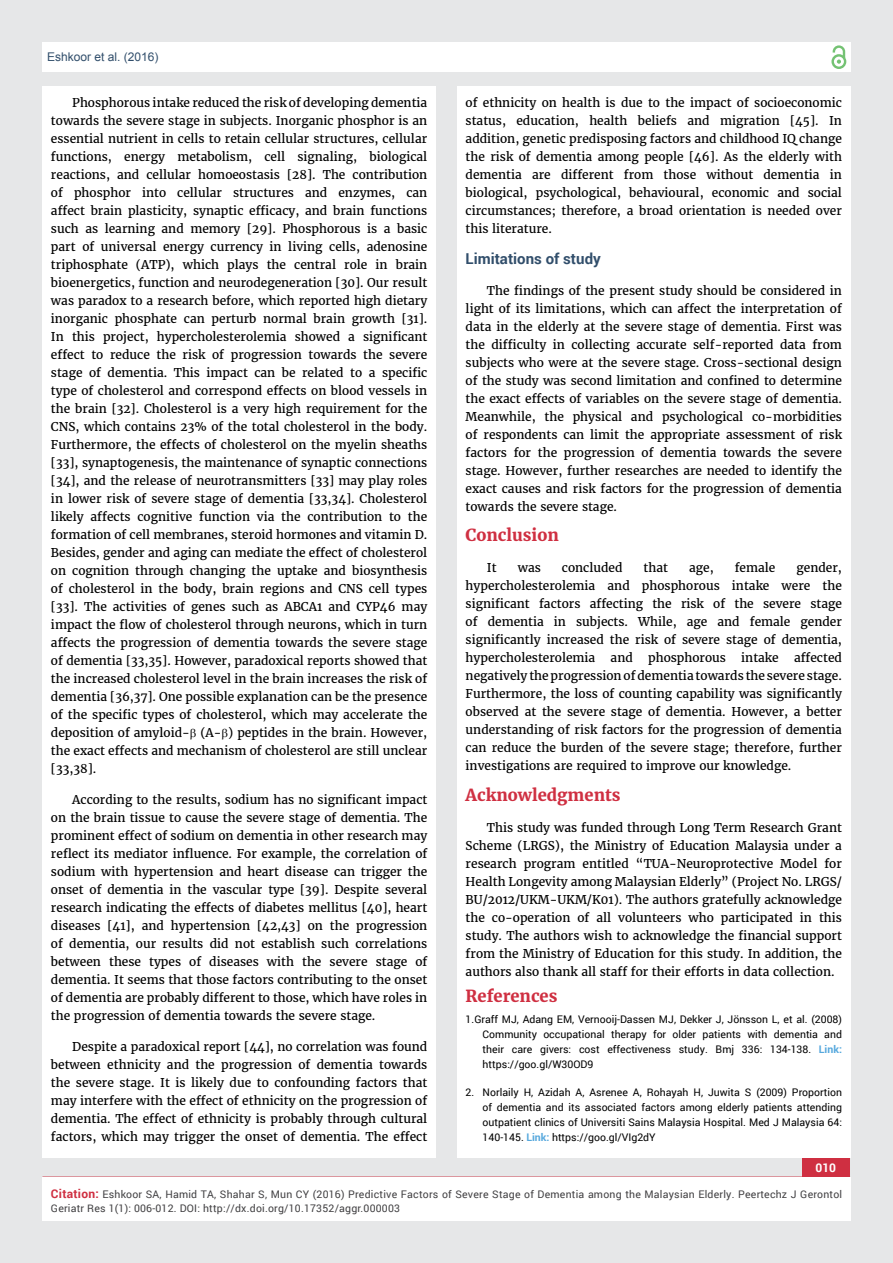
<style>
.page{position:relative;width:893px;height:1263px;background:#e6e7e8}
.page>*{position:absolute;margin:0;border:0;box-sizing:border-box;transform-origin:0 0}
.t1{font:700 16.5px "Merriweather";color:#cf2f41}
.t2{font:700 15px "Roboto";color:#314e6b}
.t3{font:12px/18px "Merriweather";color:#000;text-align:justify}
.t4{font:12px "Arial";color:#314e6b}
.t5{font:700 12px "Roboto";color:#fff}
.t6{font:10.5px/15px "Roboto";color:#000;text-align:justify}
.t7{font:10.5px/13.5px "Roboto";letter-spacing:.02em;color:#414042}
.s1{font-weight:700;color:#56a8dd}
.s2{font-weight:700;font-size:12px;color:#cf2f41}
</style>
<div class="page">
<div style="left:42px;top:43px;width:808px;height:29px;background:#fff"></div>
<div style="left:831px;top:54px;width:15px;height:15px;border:2px solid #74c273;border-radius:50%"></div>
<svg style="left:831px;top:45px;width:15px;height:19px"></svg>
<div style="left:802px;top:1156px;width:48px;height:49px;background:#cf2f41"></div>
<div style="left:42px;top:1177px;width:809px;height:43px;background:#fff"></div>
<div style="left:42px;top:87px;width:394px;height:1071px;background:#fff"></div>
<div style="left:457px;top:87px;width:393px;height:1071px;background:#fff"></div>
<p class="t4" style="left:47px;top:51px;width:113px">Eshkoor et al. (2016)</p>
<p class="t3" style="left:51px;top:94px;width:378px;text-indent:21px">Phosphorous intake reduced the risk of developing dementia towards the severe stage in subjects. Inorganic phosphor is an essential nutrient in cells to retain cellular structures, cellular functions, energy metabolism, cell signaling, biological reactions, and cellular homoeostasis [28]. The contribution of phosphor into cellular structures and enzymes, can affect brain plasticity, synaptic efficacy, and brain functions such as learning and memory [29]. Phosphorous is a basic part of universal energy currency in living cells, adenosine triphosphate (ATP), which plays the central role in brain bioenergetics, function and neurodegeneration [30]. Our result was paradox to a research before, which reported high dietary inorganic phosphate can perturb normal brain growth [31].<br>In this project, hypercholesterolemia showed a significant effect to reduce the risk of progression towards the severe stage of dementia. This impact can be related to a specific type of cholesterol and correspond effects on blood vessels in the brain [32]. Cholesterol is a very high requirement for the CNS, which contains 23% of the total cholesterol in the body.<br>Furthermore, the effects of cholesterol on the myelin sheaths [33], synaptogenesis, the maintenance of synaptic connections [34], and the release of neurotransmitters [33] may play roles in lower risk of severe stage of dementia [33,34]. Cholesterol likely affects cognitive function via the contribution to the formation of cell membranes, steroid hormones and vitamin D.<br>Besides, gender and aging can mediate the effect of cholesterol on cognition through changing the uptake and biosynthesis of cholesterol in the body, brain regions and CNS cell types [33]. The activities of genes such as ABCA1 and CYP46 may impact the flow of cholesterol through neurons, which in turn affects the progression of dementia towards the severe stage of dementia [33,35]. However, paradoxical reports showed that the increased cholesterol level in the brain increases the risk of dementia [36,37]. One possible explanation can be the presence of the specific types of cholesterol, which may accelerate the deposition of amyloid- (A- ) peptides in the brain. However, the exact effects and mechanism of cholesterol are still unclear [33,38].</p>
<p class="t3" style="left:51px;top:791px;width:378px;text-indent:21px">According to the results, sodium has no significant impact on the brain tissue to cause the severe stage of dementia. The prominent effect of sodium on dementia in other research may reflect its mediator influence. For example, the correlation of sodium with hypertension and heart disease can trigger the onset of dementia in the vascular type [39]. Despite several research indicating the effects of diabetes mellitus [40], heart diseases [41], and hypertension [42,43] on the progression of dementia, our results did not establish such correlations between these types of diseases with the severe stage of dementia. It seems that those factors contributing to the onset of dementia are probably different to those, which have roles in the progression of dementia towards the severe stage.</p>
<p class="t3" style="left:51px;top:1037px;width:378px;text-indent:21px">Despite a paradoxical report [44], no correlation was found between ethnicity and the progression of dementia towards the severe stage. It is likely due to confounding factors that may interfere with the effect of ethnicity on the progression of dementia. The effect of ethnicity is probably through cultural factors, which may trigger the onset of dementia. The effect</p>
<p class="t3" style="left:466px;top:94px;width:378px">of ethnicity on health is due to the impact of socioeconomic status, education, health beliefs and migration [45]. In addition, genetic predisposing factors and childhood IQ change the risk of dementia among people [46]. As the elderly with dementia are different from those without dementia in biological, psychological, behavioural, economic and social circumstances; therefore, a broad orientation is needed over this literature.</p>
<p class="t2" style="left:466px;top:248px;width:137px">Limitations of study</p>
<p class="t3" style="left:466px;top:281px;width:378px;text-indent:21px">The findings of the present study should be considered in light of its limitations, which can affect the interpretation of data in the elderly at the severe stage of dementia. First was the difficulty in collecting accurate self-reported data from subjects who were at the severe stage. Cross-sectional design of the study was second limitation and confined to determine the exact effects of variables on the severe stage of dementia.<br>Meanwhile, the physical and psychological co-morbidities of respondents can limit the appropriate assessment of risk factors for the progression of dementia towards the severe stage. However, further researches are needed to identify the exact causes and risk factors for the progression of dementia towards the severe stage.</p>
<h1 class="t1" style="left:466px;top:525px;width:95px">Conclusion</h1>
<p class="t3" style="left:487px;top:559px;width:11px">It</p>
<p class="t3" style="left:518px;top:559px;width:25px">was</p>
<p class="t3" style="left:562px;top:559px;width:62px">concluded</p>
<p class="t3" style="left:643px;top:559px;width:26px">that</p>
<p class="t3" style="left:689px;top:559px;width:26px">age,</p>
<p class="t3" style="left:735px;top:559px;width:42px">female</p>
<p class="t3" style="left:466px;top:559px;width:378px;text-indent:331px">gender, hypercholesterolemia and phosphorous intake were the significant factors affecting the risk of the severe stage of dementia in subjects. While, age and female gender significantly increased the risk of severe stage of dementia, hypercholesterolemia</p>
<p class="t3" style="left:466px;top:649px;width:378px;text-indent:328px">affected negatively the progression of dementia towards the severe stage.<br>Furthermore, the loss of counting capability was significantly observed at the severe stage of dementia. However, a better understanding of risk factors for the progression of dementia can reduce the burden of the severe stage; therefore, further investigations are required to improve our knowledge.</p>
<h1 class="t1" style="left:466px;top:785px;width:156px">Acknowledgments</h1>
<p class="t3" style="left:466px;top:818px;width:378px;text-indent:21px">This study was funded through Long Term Research Grant Scheme (LRGS), the Ministry of Education Malaysia under a research program entitled “TUA-Neuroprotective Model for Health Longevity among Malaysian Elderly” (Project No. LRGS/ BU/2012/UKM-UKM/K01). The authors gratefully acknowledge the co-operation of all volunteers who participated in this study. The authors wish to acknowledge the financial support from the Ministry of Education for this study. In addition, the authors also thank all staff for their efforts in data collection.</p>
<h1 class="t1" style="left:466px;top:986px;width:93px">References</h1>
<p class="t6" style="left:483px;top:1012px;width:361px;text-indent:-17px">1.Graff MJ, Adang EM, Vernooij-Dassen MJ, Dekker J, Jönsson L, et al. (2008)<br>Community occupational therapy for older patients with dementia and their care givers: cost effectiveness study. Bmj 336: 134-138. <span class="s1">Link: </span>https://goo.gl/W30OD9</p>
<p class="t6" style="left:483px;top:1084px;width:361px;text-indent:-17px">2. Norlaily H, Azidah A, Asrenee A, Rohayah H, Juwita S (2009) Proportion of dementia and its associated factors among elderly patients attending outpatient clinics of Universiti Sains Malaysia Hospital. Med J Malaysia 64:<br>140-145. <span class="s1">Link:</span> https://goo.gl/VIg2dY</p>
<p class="t3" style="left:611px;top:649px;width:24px">and</p>
<p class="t3" style="left:648px;top:649px;width:79px">phosphorous</p>
<p class="t3" style="left:741px;top:649px;width:39px">intake</p>
<p class="t5" style="left:815px;top:1159px;width:22px">010</p>
<p class="t7" style="left:51px;top:1188px;width:793px"><span class="s2">Citation:</span> Eshkoor SA, Hamid TA, Shahar S, Mun CY (2016) Predictive Factors of Severe Stage of Dementia among the Malaysian Elderly. Peertechz J Gerontol<br>Geriatr Res 1(1): 006-012. DOI: http://dx.doi.org/10.17352/aggr.000003</p>
</div>
